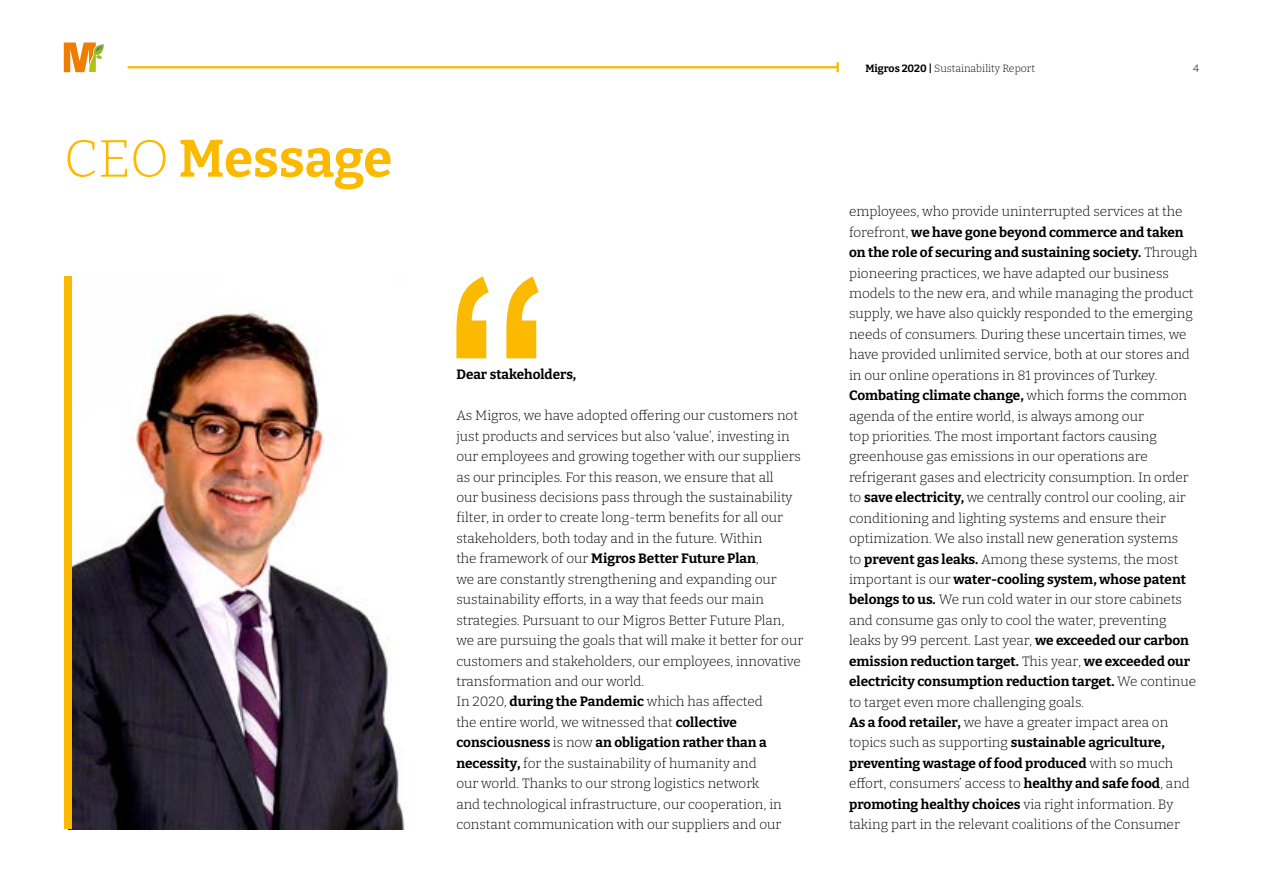
<style>
.page{position:relative;width:1263px;height:893px;background:#fff}
.page>*{position:absolute;margin:0;border:0;box-sizing:border-box;transform-origin:0 0}
.t1{font:700 52.5px "Bitter";color:#fbba00}
.t2{font:300 13.5px/20.4px "Bitter";color:#000}
.t3{font:700 13.5px "Bitter";color:#000}
.t4{font:300 10.5px "Bitter";color:#000}
.s1{font-weight:300}
.s2{font-weight:700}
</style>
<div class="page">
<hr style="left:128px;top:66px;width:710px;height:2px;background:#fbba00">
<svg style="left:836px;top:62px;width:3px;height:10px"></svg>
<svg style="left:64px;top:43px;width:40px;height:29px"></svg>
<img style="left:71px;top:276px;width:334px;height:553px">
<div style="left:64px;top:276px;width:7px;height:553px;background:#fbba00"></div>
<svg style="left:456px;top:276px;width:83px;height:82px"></svg>
<h1 class="t1" style="left:64px;top:125px;width:330px"><span class="s1">CEO</span> Message</h1>
<p class="t4" style="left:865px;top:62px;width:171px"><span class="s2">Migros 2020 |</span> Sustainability Report</p>
<p class="t4" style="left:1193px;top:62px;width:7px">4</p>
<p class="t3" style="left:456px;top:366px;width:121px">Dear stakeholders,</p>
<p class="t2" style="left:456px;top:405px;width:348px">As Migros, we have adopted offering our customers not just products and services but also ‘value’, investing in our employees and growing together with our suppliers as our principles. For this reason, we ensure that all<br>our business decisions pass through the sustainability filter, in order to create long-term benefits for all our stakeholders, both today and in the future. Within<br>the framework of our <span class="s2">Migros Better Future Plan</span>,<br>we are constantly strengthening and expanding our sustainability efforts, in a way that feeds our main strategies. Pursuant to our Migros Better Future Plan, we are pursuing the goals that will make it better for our customers and stakeholders, our employees, innovative transformation and our world.<br>In 2020, <span class="s2">during the Pandemic</span> which has affected<br>the entire world, we witnessed that <span class="s2">collective consciousness</span> is now <span class="s2">an obligation rather than a necessity,</span> for the sustainability of humanity and<br>our world. Thanks to our strong logistics network<br>and technological infrastructure, our cooperation, in constant communication with our suppliers and our</p>
<p class="t2" style="left:849px;top:201px;width:350px">employees, who provide uninterrupted services at the forefront, <span class="s2">we have gone beyond commerce and taken on the role of securing and sustaining society.</span> Through pioneering practices, we have adapted our business models to the new era, and while managing the product supply, we have also quickly responded to the emerging needs of consumers. During these uncertain times, we have provided unlimited service, both at our stores and in our online operations in 81 provinces of Turkey.<br><span class="s2">Combating climate change,</span> which forms the common agenda of the entire world, is always among our<br>top priorities. The most important factors causing greenhouse gas emissions in our operations are refrigerant gases and electricity consumption. In order to <span class="s2">save electricity,</span> we centrally control our cooling, air conditioning and lighting systems and ensure their optimization. We also install new generation systems<br>to <span class="s2">prevent gas leaks.</span> Among these systems, the most important is our <span class="s2">water-cooling system, whose patent belongs to us.</span> We run cold water in our store cabinets and consume gas only to cool the water, preventing leaks by 99 percent. Last year, <span class="s2">we exceeded our carbon emission reduction target.</span> This year, <span class="s2">we exceeded our electricity consumption reduction target.</span> We continue to target even more challenging goals.<br><span class="s2">As a food retailer,</span> we have a greater impact area on topics such as supporting <span class="s2">sustainable agriculture, preventing wastage of food produced</span> with so much effort, consumers’ access to <span class="s2">healthy and safe food</span>, and <span class="s2">promoting healthy choices</span> via right information. By taking part in the relevant coalitions of the Consumer</p>
</div>
